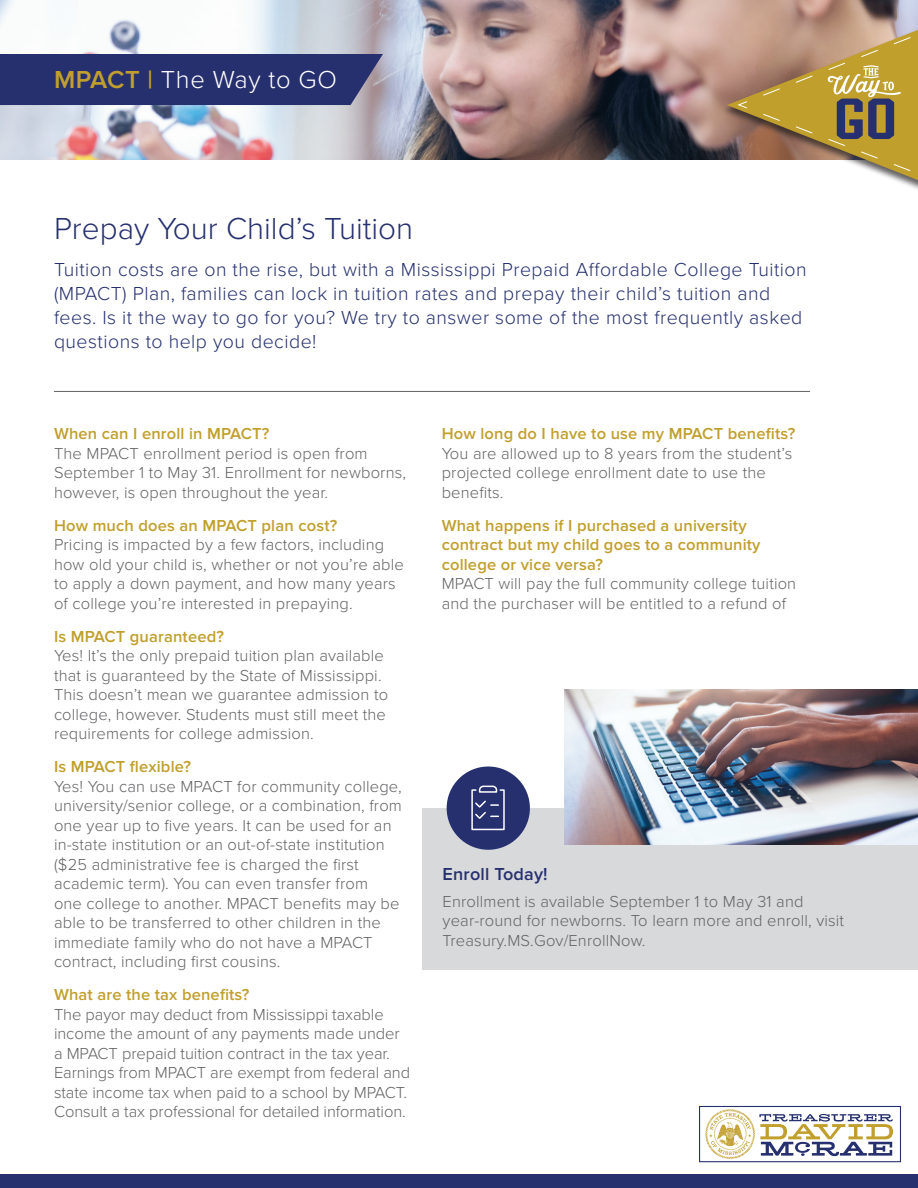
<style>
.page{position:relative;width:918px;height:1188px;background:#fff}
.page>*{position:absolute;margin:0;border:0;box-sizing:border-box;transform-origin:0 0}
.t1{font:300 31.5px "Proxima Nova";color:#26306f}
.t2{font:300 25.5px "Proxima Nova";letter-spacing:.025em;color:#fff}
.IntroBody{font:300 19.5px/24px "Proxima Nova";letter-spacing:.025em;color:#26306f}
.t3{font:600 18px "Proxima Nova";letter-spacing:.01em;color:#26306f}
.Body{font:300 16.5px/19.5px "Proxima Nova";letter-spacing:.01em;color:#636366}
.Body-2{font:600 16.5px/19.5px "Proxima Nova";letter-spacing:.01em;color:#c19f2d}
.s1{font-weight:600;color:#c19f2d}
.s2{font-weight:300;color:#636366}
</style>
<div class="page">
<img style="left:0;top:0;width:918px;height:160px">
<div style="left:0;top:54px;width:383px;height:51px;background:#26306f"></div>
<div style="left:721px;top:21px;width:197px;height:178px;background:#231f20;opacity:.7"></div>
<svg style="left:727px;top:27px;width:191px;height:154px;background:#b79b68"></svg>
<svg style="left:699px;top:1106px;width:202px;height:56px"></svg>
<div style="left:0;top:1174px;width:918px;height:14px;background:#26306f"></div>
<hr style="left:54px;top:391px;width:756px;height:1px;background:#636366">
<div style="left:423px;top:808px;width:495px;height:162px;background:#d8d9db"></div>
<img style="left:564px;top:690px;width:354px;height:154px">
<div style="left:447px;top:767px;width:83px;height:83px;background:#26306f;border-radius:50%"></div>
<svg style="left:471px;top:785px;width:34px;height:46px"></svg>
<p class="t2" style="left:54px;top:64px;width:284px"><span class="s1">MPACT |</span> The Way to GO</p>
<p class="t1" style="left:54px;top:210px;width:361px">Prepay Your Child’s Tuition</p>
<p class="IntroBody" style="left:54px;top:258px;width:754px">Tuition costs are on the rise, but with a Mississippi Prepaid Affordable College Tuition (MPACT) Plan, families can lock in tuition rates and prepay their child’s tuition and fees. Is it the way to go for you? We try to answer some of the most frequently asked questions to help you decide!</p>
<p class="Body" style="left:54px;top:425px;width:354px"><span class="s1">When can I enroll in MPACT?<br></span>The MPACT enrollment period is open from September 1 to May 31. Enrollment for newborns, however, is open throughout the year.</p>
<p class="Body" style="left:54px;top:516px;width:351px"><span class="s1">How much does an MPACT plan cost?<br></span>Pricing is impacted by a few factors, including how old your child is, whether or not you’re able to apply a down payment, and how many years of college you’re interested in prepaying.</p>
<p class="Body" style="left:54px;top:627px;width:336px"><span class="s1">Is MPACT guaranteed?<br></span>Yes! It’s the only prepaid tuition plan available that is guaranteed by the State of Mississippi.<br>This doesn’t mean we guarantee admission to college, however. Students must still meet the requirements for college admission.</p>
<p class="Body" style="left:54px;top:758px;width:349px"><span class="s1">Is MPACT flexible?<br></span>Yes! You can use MPACT for community college, university/senior college, or a combination, from one year up to five years. It can be used for an in-state institution or an out-of-state institution ($25 administrative fee is charged the first academic term). You can even transfer from<br>one college to another. MPACT benefits may be able to be transferred to other children in the immediate family who do not have a MPACT contract, including first cousins.</p>
<p class="Body" style="left:54px;top:986px;width:358px"><span class="s1">What are the tax benefits?<br></span>The payor may deduct from Mississippi taxable income the amount of any payments made under a MPACT prepaid tuition contract in the tax year.<br>Earnings from MPACT are exempt from federal and state income tax when paid to a school by MPACT.<br>Consult a tax professional for detailed information.</p>
<p class="Body" style="left:442px;top:425px;width:355px"><span class="s1">How long do I have to use my MPACT benefits?<br></span>You are allowed up to 8 years from the student’s projected college enrollment date to use the benefits.</p>
<p class="Body-2" style="left:442px;top:516px;width:356px">What happens if I purchased a university contract but my child goes to a community college or vice versa?<br><span class="s2">MPACT will pay the full community college tuition and the purchaser will be entitled to a refund of</span></p>
<p class="t3" style="left:443px;top:864px;width:106px">Enroll Today!</p>
<p class="Body" style="left:443px;top:892px;width:403px">Enrollment is available September 1 to May 31 and year-round for newborns. To learn more and enroll, visit<br>Treasury.MS.Gov/EnrollNow.</p>
</div>
